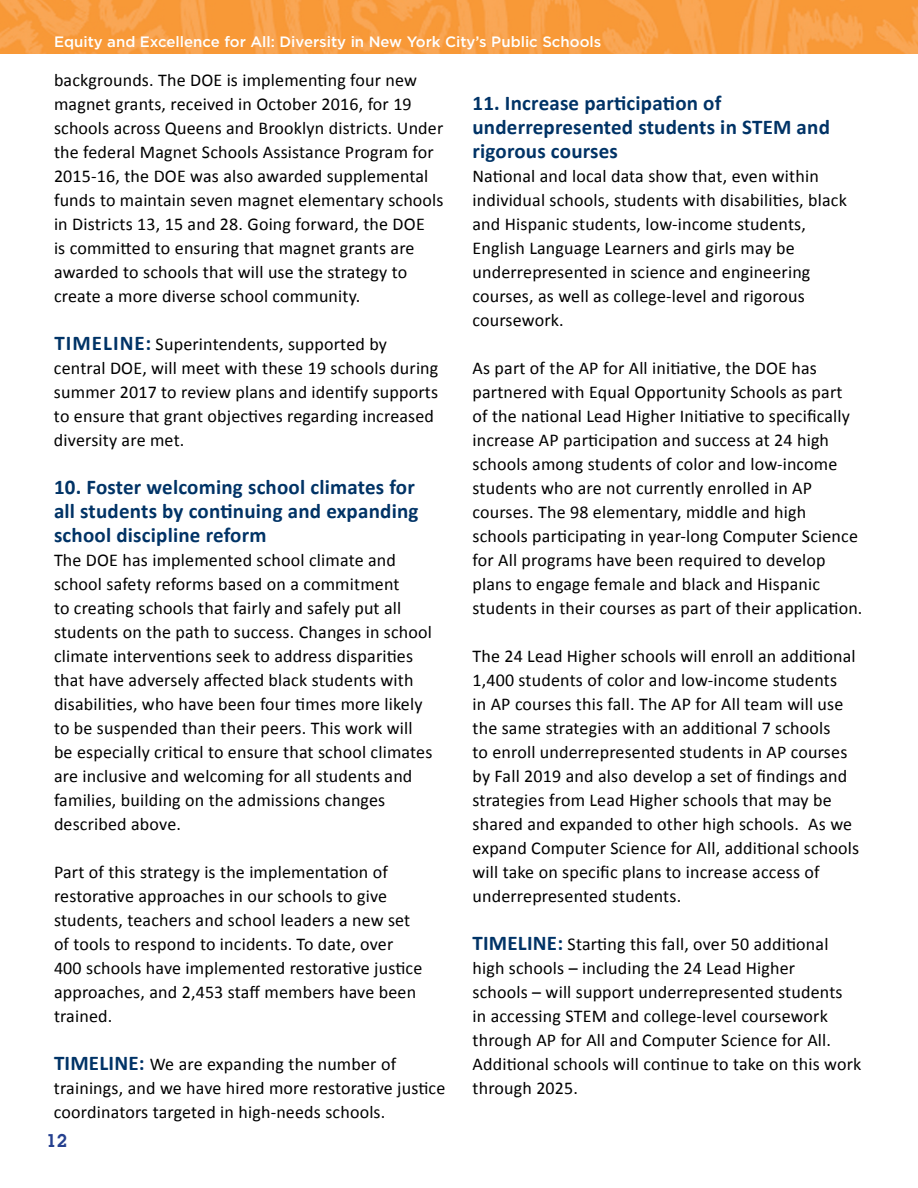
<style>
.page{position:relative;width:918px;height:1188px;background:#fff}
.page>*{position:absolute;margin:0;border:0;box-sizing:border-box;transform-origin:0 0}
.t1{font:700 21px/24px "Calibri";letter-spacing:.01em;color:#036}
.t2{font:18px/24px "Calibri";letter-spacing:.01em;color:#000}
.t3{font:600 18px "Lubalin Graph Std";color:#25408f}
.t4{font:500 15px "Gotham";color:#fff}
.s1{font-weight:700;font-size:21px;color:#036}
</style>
<div class="page">
<img style="left:0;top:0;width:918px;height:54px">
<p class="t4" style="left:54px;top:33px;width:549px">Equity and Excellence for All: Diversity in New York City’s Public Schools</p>
<p class="t2" style="left:54px;top:68px;width:391px">backgrounds. The DOE is implementing four new magnet grants, received in October 2016, for 19 schools across Queens and Brooklyn districts. Under the federal Magnet Schools Assistance Program for</p>
<p class="t2" style="left:54px;top:164px;width:391px">2015-16, the DOE was also awarded supplemental funds to maintain seven magnet elementary schools in Districts 13, 15 and 28. Going forward, the DOE</p>
<p class="t2" style="left:54px;top:236px;width:362px">is committed to ensuring that magnet grants are</p>
<p class="t2" style="left:54px;top:260px;width:355px">awarded to schools that will use the strategy to create a more diverse school community.</p>
<p class="t2" style="left:54px;top:332px;width:334px"><span class="s1">TIMELINE:</span> Superintendents, supported by</p>
<p class="t2" style="left:54px;top:356px;width:386px;text-align:justify">central DOE, will meet with these 19 schools during summer 2017 to review plans and identify supports to ensure that grant objectives regarding increased</p>
<p class="t2" style="left:54px;top:428px;width:132px">diversity are met.</p>
<p class="t1" style="left:54px;top:475px;width:366px">10. Foster welcoming school climates for all students by continuing and expanding school discipline reform</p>
<p class="t2" style="left:54px;top:548px;width:347px">The DOE has implemented school climate and school safety reforms based on a commitment</p>
<p class="t2" style="left:54px;top:596px;width:349px">to creating schools that fairly and safely put all</p>
<p class="t2" style="left:54px;top:620px;width:380px">students on the path to success. Changes in school</p>
<p class="t2" style="left:54px;top:644px;width:370px">climate interventions seek to address disparities that have adversely affected black students with disabilities, who have been four times more likely</p>
<p class="t2" style="left:54px;top:716px;width:360px">to be suspended than their peers. This work will</p>
<p class="t2" style="left:54px;top:740px;width:380px">be especially critical to ensure that school climates</p>
<p class="t2" style="left:54px;top:764px;width:360px">are inclusive and welcoming for all students and families, building on the admissions changes described above.</p>
<p class="t2" style="left:54px;top:860px;width:335px">Part of this strategy is the implementation of restorative approaches in our schools to give</p>
<p class="t2" style="left:54px;top:908px;width:358px">students, teachers and school leaders a new set of tools to respond to incidents. To date, over</p>
<p class="t2" style="left:54px;top:956px;width:370px">400 schools have implemented restorative justice approaches, and 2,453 staff members have been</p>
<p class="t2" style="left:54px;top:1004px;width:60px">trained.</p>
<p class="t2" style="left:54px;top:1052px;width:344px"><span class="s1">TIMELINE:</span> We are expanding the number of</p>
<p class="t2" style="left:54px;top:1076px;width:393px">trainings, and we have hired more restorative justice</p>
<p class="t2" style="left:54px;top:1100px;width:333px">coordinators targeted in high-needs schools.</p>
<p class="t1" style="left:472px;top:91px;width:359px">11. Increase participation of underrepresented students in STEM and rigorous courses</p>
<p class="t2" style="left:472px;top:164px;width:376px">National and local data show that, even within individual schools, students with disabilities, black</p>
<p class="t2" style="left:472px;top:212px;width:339px">and Hispanic students, low-income students, English Language Learners and girls may be underrepresented in science and engineering courses, as well as college-level and rigorous coursework.</p>
<p class="t2" style="left:472px;top:356px;width:346px">As part of the AP for All initiative, the DOE has</p>
<p class="t2" style="left:472px;top:380px;width:372px">partnered with Equal Opportunity Schools as part</p>
<p class="t2" style="left:472px;top:404px;width:379px">of the national Lead Higher Initiative to specifically increase AP participation and success at 24 high schools among students of color and low-income students who are not currently enrolled in AP</p>
<p class="t2" style="left:472px;top:500px;width:387px">courses. The 98 elementary, middle and high schools participating in year-long Computer Science</p>
<p class="t2" style="left:472px;top:548px;width:355px">for All programs have been required to develop plans to engage female and black and Hispanic</p>
<p class="t2" style="left:472px;top:596px;width:392px">students in their courses as part of their application.</p>
<p class="t2" style="left:472px;top:644px;width:385px">The 24 Lead Higher schools will enroll an additional</p>
<p class="t2" style="left:472px;top:668px;width:376px">1,400 students of color and low-income students in AP courses this fall. The AP for All team will use the same strategies with an additional 7 schools to enroll underrepresented students in AP courses</p>
<p class="t2" style="left:472px;top:764px;width:376px">by Fall 2019 and also develop a set of findings and</p>
<p class="t2" style="left:472px;top:788px;width:381px">strategies from Lead Higher schools that may be shared and expanded to other high schools. As we</p>
<p class="t2" style="left:472px;top:836px;width:388px">expand Computer Science for All, additional schools will take on specific plans to increase access of</p>
<p class="t2" style="left:472px;top:884px;width:210px">underrepresented students.</p>
<p class="t2" style="left:472px;top:932px;width:357px"><span class="s1">TIMELINE:</span> Starting this fall, over 50 additional</p>
<p class="t2" style="left:473px;top:956px;width:372px">high schools – including the 24 Lead Higher schools – will support underrepresented students</p>
<p class="t2" style="left:473px;top:1004px;width:357px">in accessing STEM and college-level coursework</p>
<p class="t2" style="left:473px;top:1028px;width:360px">through AP for All and Computer Science for All.</p>
<p class="t2" style="left:473px;top:1052px;width:390px">Additional schools will continue to take on this work</p>
<p class="t2" style="left:473px;top:1076px;width:107px">through 2025.</p>
<p class="t3" style="left:46px;top:1129px;width:22px">12</p>
</div>
